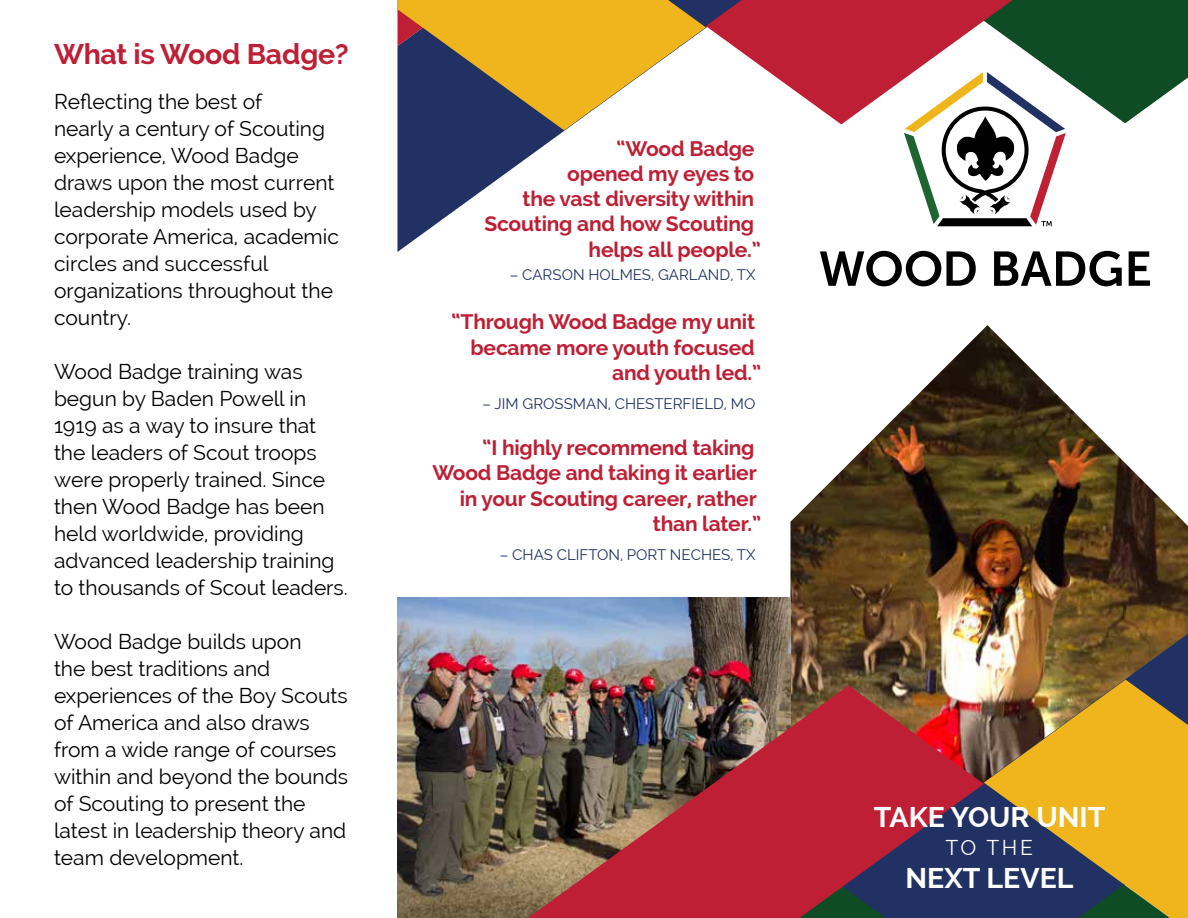
<style>
.page{position:relative;width:1188px;height:918px;background:#fff}
.page>*{position:absolute;margin:0;border:0;box-sizing:border-box;transform-origin:0 0}
.t1{font:700 28.5px "Raleway";color:#fff}
.t2{font:700 28.5px "Raleway";letter-spacing:-.01em;color:#be1f34}
.t3{font:21px/27px "Raleway";color:#000}
.t4{font:700 21px "Raleway";letter-spacing:-.01em;color:#be1f34}
.t5{font:21px "Raleway";color:#fff}
.t6{font:15px "Raleway";color:#213163}
</style>
<div class="page">
<svg style="left:397px;top:226px;width:36px;height:26px"></svg>
<svg style="left:820px;top:251px;width:156px;height:35px"></svg>
<svg style="left:994px;top:251px;width:128px;height:35px"></svg>
<svg style="left:1129px;top:251px;width:21px;height:35px"></svg>
<svg style="left:397px;top:0;width:791px;height:226px"></svg>
<img style="left:790px;top:325px;width:398px;height:331px">
<img style="left:839px;top:634px;width:349px;height:52px">
<img style="left:984px;top:680px;width:204px;height:238px">
<img style="left:398px;top:597px;width:393px;height:321px">
<svg style="left:1078px;top:734px;width:110px;height:184px;background:#cda222"></svg>
<img style="left:528px;top:686px;width:456px;height:232px">
<h1 class="t2" style="left:54px;top:38px;width:296px">What is Wood Badge?</h1>
<p class="t3" style="left:54px;top:88px;width:286px">Reflecting the best of<br>nearly a century of Scouting experience, Wood Badge draws upon the most current leadership models used by corporate America, academic circles and successful organizations throughout the country.</p>
<p class="t3" style="left:54px;top:358px;width:295px">Wood Badge training was begun by Baden Powell in<br>1919 as a way to insure that the leaders of Scout troops were properly trained. Since then Wood Badge has been held worldwide, providing advanced leadership training to thousands of Scout leaders.</p>
<p class="t3" style="left:54px;top:628px;width:296px">Wood Badge builds upon<br>the best traditions and experiences of the Boy Scouts of America and also draws from a wide range of courses within and beyond the bounds of Scouting to present the latest in leadership theory and team development.</p>
<p class="t4" style="left:617px;top:136px;width:139px">“Wood Badge</p>
<p class="t4" style="left:567px;top:162px;width:189px">opened my eyes to</p>
<p class="t4" style="left:523px;top:187px;width:233px">the vast diversity within</p>
<p class="t4" style="left:484px;top:212px;width:271px">Scouting and how Scouting</p>
<p class="t4" style="left:589px;top:237px;width:174px">helps all people.”</p>
<p class="t6" style="left:510px;top:266px;width:247px">– CARSON HOLMES, GARLAND, TX</p>
<p class="t4" style="left:452px;top:310px;width:305px">“Through Wood Badge my unit</p>
<p class="t4" style="left:471px;top:335px;width:286px">became more youth focused</p>
<p class="t4" style="left:612px;top:360px;width:151px">and youth led.”</p>
<p class="t6" style="left:483px;top:395px;width:274px">– JIM GROSSMAN, CHESTERFIELD, MO</p>
<p class="t4" style="left:482px;top:436px;width:274px">“I highly recommend taking</p>
<p class="t4" style="left:432px;top:461px;width:326px">Wood Badge and taking it earlier</p>
<p class="t4" style="left:460px;top:486px;width:298px">in your Scouting career, rather</p>
<p class="t4" style="left:653px;top:511px;width:110px">than later.”</p>
<p class="t6" style="left:500px;top:546px;width:257px">– CHAS CLIFTON, PORT NECHES, TX</p>
<h1 class="t1" style="left:874px;top:801px;width:233px">TAKE YOUR UNIT</h1>
<p class="t5" style="left:946px;top:836px;width:89px">TO THE</p>
<h1 class="t1" style="left:906px;top:862px;width:170px">NEXT LEVEL</h1>
</div>
